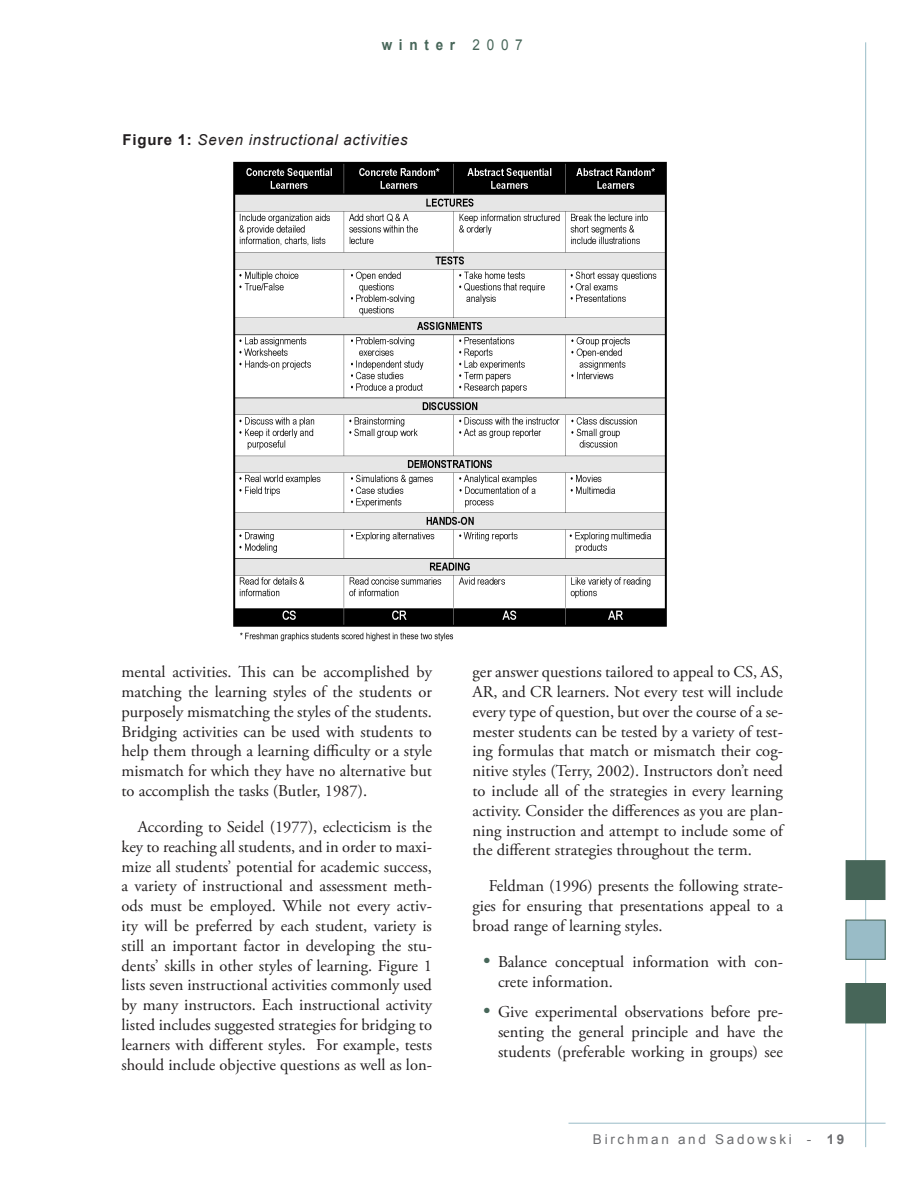
<style>
.page{position:relative;width:918px;height:1188px;background:#fff}
.page>*{position:absolute;margin:0;border:0;box-sizing:border-box;transform-origin:0 0}
.t1{font:19.5px "Adobe Garamond Pro";color:#476659}
.paragraph_indent{font:16.5px/19.8px "Adobe Garamond Pro";color:#231f20;text-align:justify}
.paragraph_noindent{font:16.5px/19.8px "Adobe Garamond Pro";color:#231f20;text-align:justify}
.BULLETED_LIST{font:16.5px/19.8px "Adobe Garamond Pro";color:#231f20}
.figure_labels{font:italic 15px "Arial";letter-spacing:.05em;color:#231f20}
.t2{font:700 15px "Arial";letter-spacing:.5em;color:#476659;scale:.9 1}
.t3{font:13.5px "Arial";letter-spacing:.2em;color:#6c6d70}
.s1{font-weight:400}
.s2{font-weight:700;font-style:normal}
.s3{font-weight:700}
</style>
<div class="page">
<hr style="left:865px;top:42px;width:1px;height:1105px;background:#99bcc7">
<div style="left:846px;top:984px;width:39px;height:39px;background:#476659"></div>
<div style="left:846px;top:983px;width:40px;height:40px;border:1px solid #476659"></div>
<div style="left:846px;top:920px;width:39px;height:39px;background:#99bcc7"></div>
<div style="left:846px;top:920px;width:40px;height:40px;border:1px solid #476659"></div>
<div style="left:846px;top:861px;width:39px;height:39px;background:#476659"></div>
<div style="left:846px;top:860px;width:39px;height:40px;border:1px solid #476659"></div>
<hr style="left:568px;top:1123px;width:318px;height:1px;background:#99bcc7">
<img style="left:233px;top:161px;width:434px;height:481px">
<p class="t2" style="left:382px;top:35px;width:158px">winter <span class="s1">2007</span></p>
<p class="figure_labels" style="left:123px;top:130px;width:287px"><span class="s2">Figure 1:</span> Seven instructional activities</p>
<p class="paragraph_noindent" style="left:122px;top:663px;width:312px">mental activities. This can be accomplished by matching the learning styles of the students or purposely mismatching the styles of the students.<br>Bridging activities can be used with students to help them through a learning difficulty or a style mismatch for which they have no alternative but to accomplish the tasks (Butler, 1987).</p>
<p class="paragraph_indent" style="left:122px;top:817px;width:312px;text-indent:16px">According to Seidel (1977), eclecticism is the key to reaching all students, and in order to maxi&shy;mize all students’ potential for academic success, a variety of instructional and assessment meth&shy;ods must be employed. While not every activ&shy;ity will be preferred by each student, variety is still an important factor in developing the stu&shy;dents’ skills in other styles of learning. Figure 1 lists seven instructional activities commonly used by many instructors. Each instructional activity listed includes suggested strategies for bridging to learners with different styles. For example, tests should include objective questions as well as lon-</p>
<p class="paragraph_indent" style="left:472px;top:663px;width:312px">ger answer questions tailored to appeal to CS, AS, AR, and CR learners. Not every test will include every type of question, but over the course of a se&shy;mester students can be tested by a variety of test&shy;ing formulas that match or mismatch their cog&shy;nitive styles (Terry, 2002). Instructors don’t need to include all of the strategies in every learning activity. Consider the differences as you are plan&shy;ning instruction and attempt to include some of the different strategies throughout the term.</p>
<p class="paragraph_indent" style="left:472px;top:877px;width:312px;text-indent:16px">Feldman (1996) presents the following strate&shy;gies for ensuring that presentations appeal to a broad range of learning styles.</p>
<p class="BULLETED_LIST" style="left:498px;top:952px;width:286px">Balance conceptual information with con&shy;crete information.</p>
<p class="BULLETED_LIST" style="left:498px;top:1003px;width:287px;text-align:justify">Give experimental observations before pre&shy;senting the general principle and have the students (preferable working in groups) see</p>
<p class="t1" style="left:483px;top:949px;width:9px">•</p>
<p class="t1" style="left:483px;top:999px;width:9px">•</p>
<p class="t3" style="left:593px;top:1130px;width:253px">Birchman and Sadowski - <span class="s3">19</span></p>
</div>
